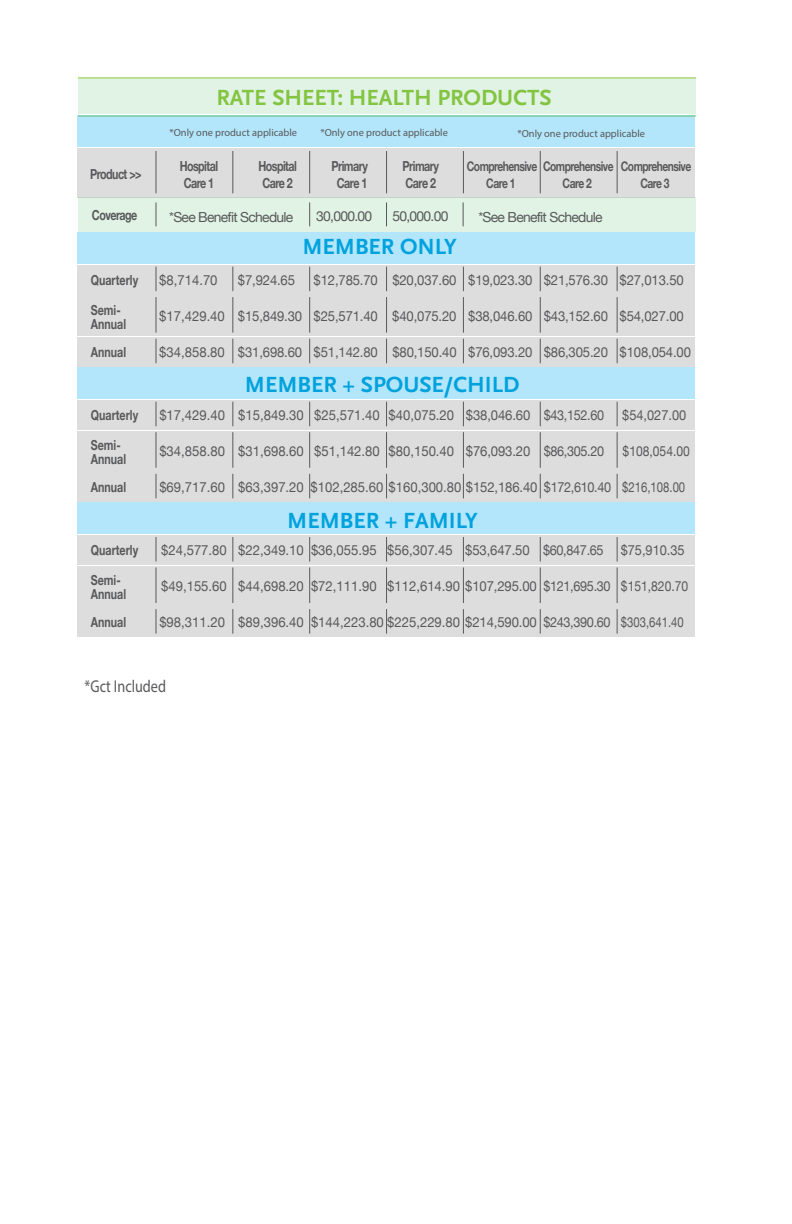
<style>
.page{position:relative;width:792px;height:1224px;background:#fff}
.page>*{position:absolute;margin:0;border:0;box-sizing:border-box;transform-origin:0 0}
.t1{font:23px "Scala Sans Bold LF";color:#00a2de}
.t2{font:23px "Scala Sans Bold LF";color:#83c441}
.t3{font:700 condensed 17.2px "Helvetica Neue";color:#58595b;scale:.83 1}
.t4{font:13.8px "Helvetica Neue";letter-spacing:-.01em;color:#58595b;scale:.95 1}
.t5{font:700 13.8px/13.8px "Helvetica Neue";color:#58595b;scale:.77 1}
.t6{font:700 13.8px/17.2px "Helvetica Neue";letter-spacing:-.05em;color:#58595b;scale:.77 1}
.t7{font:13.8px "Helvetica Neue";letter-spacing:-.05em;color:#58595b}
.t8{font:13.8px "Helvetica Neue";letter-spacing:-.01em;color:#58595b}
.t9{font:13.8px "Helvetica Neue";letter-spacing:-.01em;color:#58595b;scale:.87 1}
.t10{font:13.8px "Helvetica Neue";letter-spacing:-.01em;color:#58595b;scale:.92 1}
.t11{font:700 13.2px/17.2px "Helvetica Neue";letter-spacing:-.05em;color:#58595b;scale:.77 1}
.t12{font:500 condensed 10.4px "Helvetica Neue";color:#58595b}
.s1{font-weight:500}
</style>
<div class="page">
<div style="left:78px;top:232px;width:617px;height:32px;background:#b3e6fa"></div>
<div style="left:78px;top:79px;width:617px;height:35px;background:#e1f3e4"></div>
<div style="left:78px;top:197px;width:617px;height:35px;background:#e1f3e4"></div>
<hr style="left:78px;top:77px;width:618px;height:1px;background:#8dc73f">
<hr style="left:78px;top:116px;width:618px;height:1px;background:#8dc73f">
<div style="left:78px;top:115px;width:617px;height:32px;background:#b3e6fa"></div>
<div style="left:78px;top:148px;width:617px;height:49px;background:#dedddd"></div>
<div style="left:78px;top:265px;width:617px;height:29px;background:#dedddd"></div>
<hr style="left:309px;top:151px;width:1px;height:42px;background:#58595b">
<hr style="left:463px;top:151px;width:1px;height:42px;background:#58595b">
<hr style="left:386px;top:151px;width:1px;height:42px;background:#58595b">
<hr style="left:617px;top:151px;width:1px;height:42px;background:#58595b">
<hr style="left:540px;top:151px;width:1px;height:42px;background:#58595b">
<hr style="left:233px;top:151px;width:1px;height:42px;background:#58595b">
<hr style="left:156px;top:151px;width:1px;height:42px;background:#58595b">
<svg style="left:309px;top:202px;width:1px;height:24px"></svg>
<svg style="left:386px;top:202px;width:1px;height:24px"></svg>
<svg style="left:463px;top:202px;width:1px;height:24px"></svg>
<svg style="left:156px;top:202px;width:1px;height:24px"></svg>
<svg style="left:309px;top:267px;width:1px;height:24px"></svg>
<svg style="left:463px;top:267px;width:1px;height:24px"></svg>
<svg style="left:386px;top:267px;width:1px;height:24px"></svg>
<svg style="left:617px;top:267px;width:1px;height:24px"></svg>
<svg style="left:540px;top:267px;width:1px;height:24px"></svg>
<svg style="left:233px;top:267px;width:1px;height:24px"></svg>
<svg style="left:156px;top:267px;width:1px;height:24px"></svg>
<div style="left:78px;top:296px;width:617px;height:40px;background:#dedddd"></div>
<hr style="left:309px;top:297px;width:1px;height:36px;background:#58595b">
<hr style="left:463px;top:297px;width:1px;height:36px;background:#58595b">
<hr style="left:386px;top:297px;width:1px;height:36px;background:#58595b">
<hr style="left:617px;top:297px;width:1px;height:36px;background:#58595b">
<hr style="left:540px;top:297px;width:1px;height:36px;background:#58595b">
<hr style="left:233px;top:297px;width:1px;height:36px;background:#58595b">
<hr style="left:156px;top:297px;width:1px;height:36px;background:#58595b">
<div style="left:78px;top:337px;width:617px;height:29px;background:#dedddd"></div>
<svg style="left:309px;top:339px;width:1px;height:24px"></svg>
<svg style="left:463px;top:339px;width:1px;height:24px"></svg>
<svg style="left:386px;top:339px;width:1px;height:24px"></svg>
<svg style="left:617px;top:339px;width:1px;height:24px"></svg>
<svg style="left:540px;top:339px;width:1px;height:24px"></svg>
<svg style="left:233px;top:339px;width:1px;height:24px"></svg>
<svg style="left:156px;top:339px;width:1px;height:24px"></svg>
<div style="left:78px;top:367px;width:617px;height:32px;background:#b3e6fa"></div>
<div style="left:78px;top:400px;width:617px;height:29px;background:#dedddd"></div>
<svg style="left:309px;top:402px;width:1px;height:24px"></svg>
<svg style="left:463px;top:402px;width:1px;height:24px"></svg>
<svg style="left:386px;top:402px;width:1px;height:24px"></svg>
<svg style="left:617px;top:402px;width:1px;height:24px"></svg>
<svg style="left:540px;top:402px;width:1px;height:24px"></svg>
<svg style="left:233px;top:402px;width:1px;height:24px"></svg>
<svg style="left:156px;top:402px;width:1px;height:24px"></svg>
<div style="left:78px;top:431px;width:617px;height:40px;background:#dedddd"></div>
<hr style="left:309px;top:432px;width:1px;height:36px;background:#58595b">
<hr style="left:463px;top:432px;width:1px;height:36px;background:#58595b">
<hr style="left:386px;top:432px;width:1px;height:36px;background:#58595b">
<hr style="left:617px;top:432px;width:1px;height:36px;background:#58595b">
<hr style="left:540px;top:432px;width:1px;height:36px;background:#58595b">
<hr style="left:233px;top:432px;width:1px;height:36px;background:#58595b">
<hr style="left:156px;top:432px;width:1px;height:36px;background:#58595b">
<div style="left:78px;top:472px;width:617px;height:30px;background:#dedddd"></div>
<svg style="left:309px;top:474px;width:1px;height:24px"></svg>
<svg style="left:463px;top:474px;width:1px;height:24px"></svg>
<svg style="left:386px;top:474px;width:1px;height:24px"></svg>
<svg style="left:617px;top:474px;width:1px;height:24px"></svg>
<svg style="left:540px;top:474px;width:1px;height:24px"></svg>
<svg style="left:233px;top:474px;width:1px;height:24px"></svg>
<svg style="left:156px;top:474px;width:1px;height:24px"></svg>
<div style="left:78px;top:503px;width:617px;height:31px;background:#b3e6fa"></div>
<div style="left:78px;top:536px;width:617px;height:29px;background:#dedddd"></div>
<svg style="left:309px;top:537px;width:1px;height:25px"></svg>
<svg style="left:463px;top:537px;width:1px;height:25px"></svg>
<svg style="left:386px;top:537px;width:1px;height:25px"></svg>
<svg style="left:617px;top:537px;width:1px;height:25px"></svg>
<svg style="left:540px;top:537px;width:1px;height:25px"></svg>
<svg style="left:233px;top:537px;width:1px;height:25px"></svg>
<svg style="left:156px;top:537px;width:1px;height:25px"></svg>
<div style="left:78px;top:566px;width:617px;height:41px;background:#dedddd"></div>
<hr style="left:309px;top:567px;width:1px;height:36px;background:#58595b">
<hr style="left:463px;top:567px;width:1px;height:36px;background:#58595b">
<hr style="left:386px;top:567px;width:1px;height:36px;background:#58595b">
<hr style="left:617px;top:567px;width:1px;height:36px;background:#58595b">
<hr style="left:540px;top:567px;width:1px;height:36px;background:#58595b">
<hr style="left:233px;top:567px;width:1px;height:36px;background:#58595b">
<hr style="left:156px;top:567px;width:1px;height:36px;background:#58595b">
<div style="left:78px;top:608px;width:617px;height:29px;background:#dedddd"></div>
<svg style="left:309px;top:609px;width:1px;height:25px"></svg>
<svg style="left:463px;top:609px;width:1px;height:25px"></svg>
<svg style="left:386px;top:609px;width:1px;height:25px"></svg>
<svg style="left:617px;top:609px;width:1px;height:25px"></svg>
<svg style="left:540px;top:609px;width:1px;height:25px"></svg>
<svg style="left:233px;top:609px;width:1px;height:25px"></svg>
<svg style="left:156px;top:609px;width:1px;height:25px"></svg>
<p class="t2" style="left:217px;top:86px;width:337px">RATE SHEET: HEALTH PRODUCTS</p>
<p class="t12" style="left:170px;top:126px;width:129px">*Only one product applicable</p>
<p class="t12" style="left:320px;top:126px;width:129px">*Only one product applicable</p>
<p class="t12" style="left:517px;top:127px;width:129px">*Only one product applicable</p>
<p class="t6" style="left:180px;top:158px;width:51px">Hospital<br>Care 1</p>
<p class="t6" style="left:258px;top:158px;width:51px">Hospital<br>Care 2</p>
<p class="t6" style="left:331px;top:158px;width:49px;text-align:center">Primary<br>Care 1</p>
<p class="t6" style="left:403px;top:158px;width:49px">Primary<br>Care 2</p>
<p class="t11" style="left:486px;top:158px;width:167px;text-indent:-19px">Comprehensive Comprehensive<br>Care 1</p>
<p class="t11" style="left:621px;top:158px;width:93px;text-align:center">Comprehensive<br>Care 3</p>
<p class="t6" style="left:90px;top:166px;width:68px">Product &gt;&gt;</p>
<p class="t6" style="left:92px;top:207px;width:61px">Coverage</p>
<p class="t7" style="left:169px;top:208px;width:126px">*See Benefit Schedule</p>
<p class="t7" style="left:478px;top:208px;width:126px">*See Benefit Schedule</p>
<p class="t11" style="left:563px;top:175px;width:39px">Care 2</p>
<p class="t8" style="left:316px;top:206px;width:58px">30,000.00</p>
<p class="t8" style="left:392px;top:206px;width:58px">50,000.00</p>
<p class="t1" style="left:302px;top:234px;width:156px">MEMBER ONLY</p>
<p class="t5" style="left:91px;top:273px;width:63px">Quarterly</p>
<p class="t4" style="left:159px;top:270px;width:63px">$8,714.70</p>
<p class="t4" style="left:238px;top:270px;width:62px">$7,924.65</p>
<p class="t4" style="left:314px;top:270px;width:391px">$12,785.70 $20,037.60 $19,023.30 $21,576.30 $27,013.50</p>
<p class="t5" style="left:91px;top:303px;width:47px">Semi-<br>Annual</p>
<p class="t4" style="left:159px;top:306px;width:554px">$17,429.40 $15,849.30 $25,571.40 $40,075.20 $38,046.60 $43,152.60 $54,027.00</p>
<p class="t5" style="left:91px;top:346px;width:47px">Annual</p>
<p class="t4" style="left:159px;top:342px;width:561px">$34,858.80 $31,698.60 $51,142.80 $80,150.40 $76,093.20 $86,305.20 $108,054.00</p>
<p class="t1" style="left:245px;top:372px;width:276px">MEMBER + SPOUSE/CHILD</p>
<p class="t5" style="left:91px;top:409px;width:63px">Quarterly</p>
<p class="t4" style="left:159px;top:405px;width:470px">$17,429.40 $15,849.30 $25,571.40 $40,075.20 $38,046.60 $43,152.60</p>
<p class="t10" style="left:622px;top:405px;width:71px">$54,027.00</p>
<p class="t5" style="left:91px;top:439px;width:47px">Semi-<br>Annual</p>
<p class="t4" style="left:159px;top:441px;width:470px">$34,858.80 $31,698.60 $51,142.80 $80,150.40 $76,093.20 $86,305.20</p>
<p class="t9" style="left:623px;top:441px;width:79px">$108,054.00</p>
<p class="t5" style="left:91px;top:481px;width:47px">Annual</p>
<p class="t4" style="left:159px;top:477px;width:555px">$69,717.60 $63,397.20 $102,285.60 $160,300.80 $152,186.40 $172,610.40 $216,108.00</p>
<p class="t1" style="left:287px;top:509px;width:192px">MEMBER + FAMILY</p>
<p class="t5" style="left:91px;top:544px;width:63px">Quarterly</p>
<p class="t4" style="left:161px;top:540px;width:553px">$24,577.80 $22,349.10 $36,055.95 $56,307.45 $53,647.50 $60,847.65 $75,910.35</p>
<p class="t5" style="left:91px;top:574px;width:47px">Semi-<br>Annual</p>
<p class="t4" style="left:161px;top:577px;width:556px">$49,155.60 $44,698.20 $72,111.90 $112,614.90 $107,295.00 $121,695.30 $151,820.70</p>
<p class="t5" style="left:91px;top:616px;width:47px">Annual</p>
<p class="t4" style="left:159px;top:613px;width:554px">$98,311.20 $89,396.40 $144,223.80 $225,229.80 $214,590.00 $243,390.60 $303,641.40</p>
<p class="t3" style="left:85px;top:676px;width:100px"><span class="s1">*</span>Gct Included</p>
</div>
